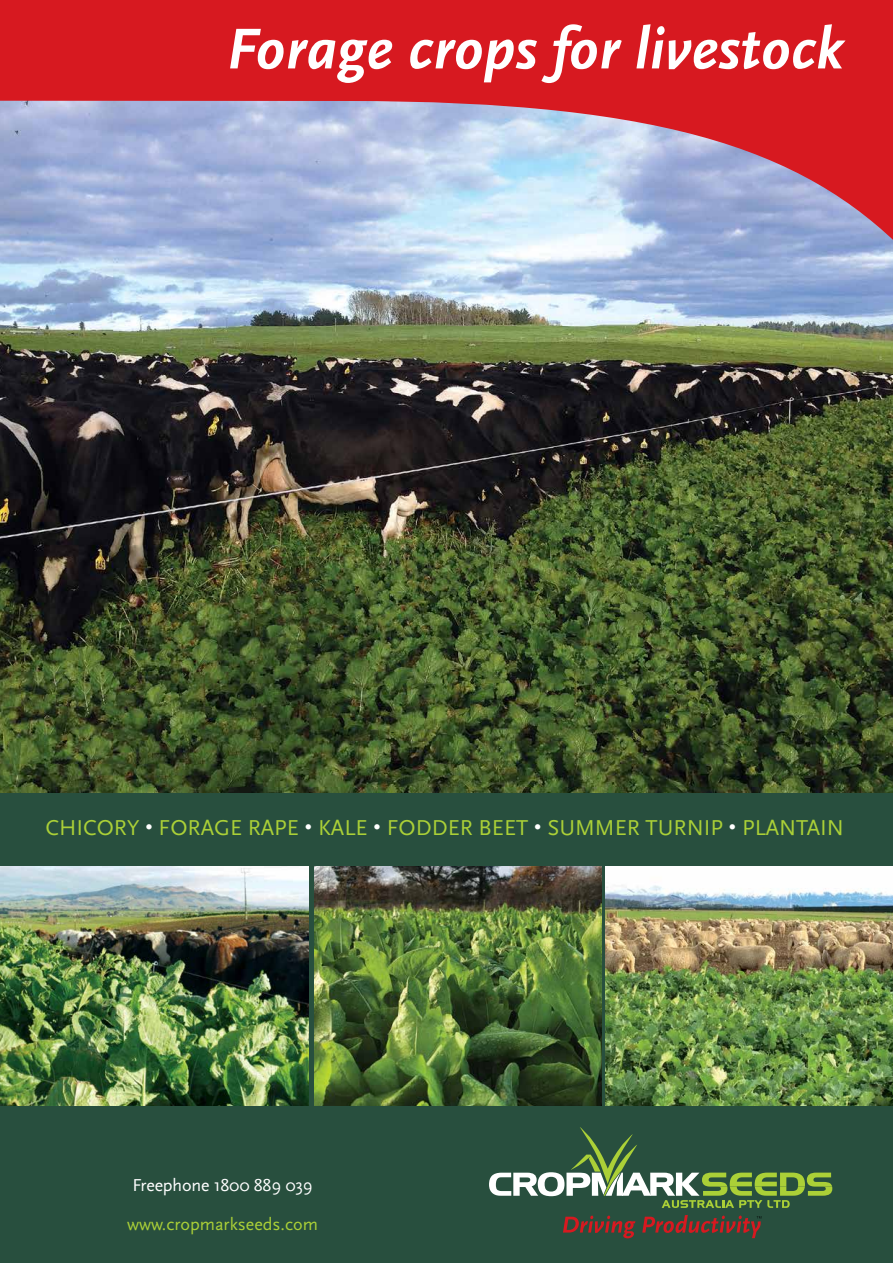
<style>
.page{position:relative;width:893px;height:1263px;background:#fff}
.page>*{position:absolute;margin:0;border:0;box-sizing:border-box;transform-origin:0 0}
.t1{font:italic 700 60px "Scala Sans";color:#fff}
.t2{font:22.5px "Scala Sans";color:#abd037}
.t3{font:18px "Scala Sans";color:#abd037}
.t4{font:18px "Scala Sans";letter-spacing:-.01em;color:#fff}
.s1{color:#fff}
</style>
<div class="page">
<img style="left:0;top:262px;width:893px;height:531px">
<div style="left:0;top:793px;width:893px;height:470px;background:#284f3e"></div>
<svg style="left:0;top:0;width:893px;height:262px;background:#c17288"></svg>
<img style="left:314px;top:867px;width:287px;height:239px">
<img style="left:0;top:867px;width:309px;height:239px">
<img style="left:606px;top:867px;width:287px;height:239px">
<svg style="left:563px;top:1215px;width:198px;height:23px"></svg>
<svg style="left:489px;top:1127px;width:343px;height:81px"></svg>
<h1 class="t1" style="left:227px;top:16px;width:619px">Forage crops for livestock</h1>
<p class="t2" style="left:45px;top:816px;width:800px">CHICORY <span class="s1">•</span> FORAGE RAPE <span class="s1">•</span> KALE <span class="s1">•</span> FODDER BEET <span class="s1">•</span> SUMMER TURNIP <span class="s1">•</span> PLANTAIN</p>
<p class="t4" style="left:132px;top:1176px;width:182px">Freephone 1800 889 039</p>
<p class="t3" style="left:127px;top:1215px;width:192px">www.cropmarkseeds.com</p>
</div>
